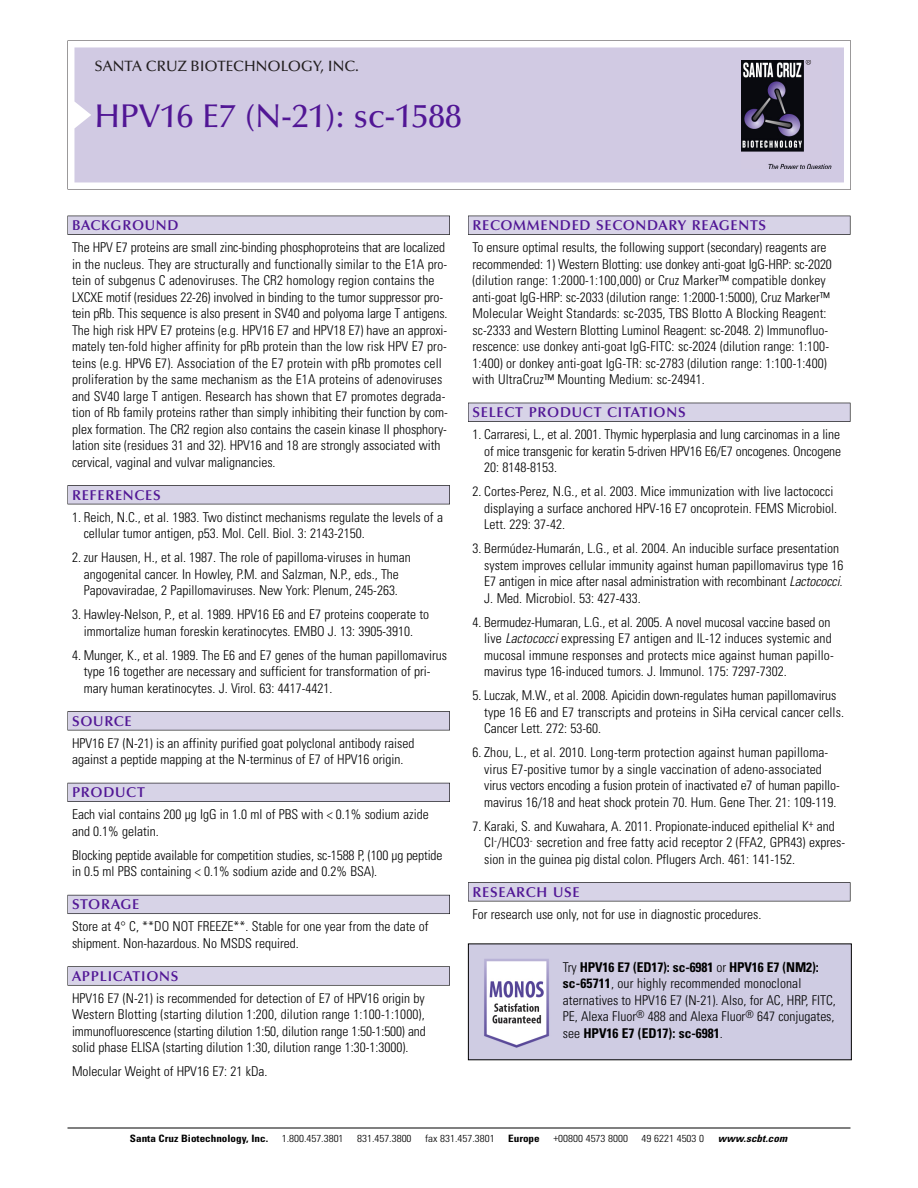
<style>
.page{position:relative;width:918px;height:1188px;background:#fff}
.page>*{position:absolute;margin:0;border:0;box-sizing:border-box;transform-origin:0 0}
.t1{font:500 33px "Optima";color:#511695}
.t2{font:500 15px "Optima";color:#231f20}
.t3{font:600 14.25px "Optima";letter-spacing:.05em;color:#511695}
.t4{font:300 condensed 13.5px/16.5px "Univers";color:#000}
.t5{font:300 condensed 10.2px "Univers";color:#000;scale:1.1 1}
.t6{font:700 condensed 10.2px "Univers";color:#000;scale:1.1 1}
.t7{font:italic 700 condensed 10.2px "Univers";letter-spacing:.005em;color:#000;scale:1.1 1}
.s1{font-style:italic}
.s2{font-weight:700}
</style>
<div class="page">
<svg style="left:68px;top:40px;width:783px;height:149px"></svg>
<div style="left:74px;top:47px;width:770px;height:135px;background:#d1cae3"></div>
<img style="left:741px;top:60px;width:90px;height:108px">
<div style="left:68px;top:216px;width:382px;height:19px;background:#525155"></div>
<div style="left:68px;top:216px;width:381px;height:18px;background:#d7d3e7"></div>
<div style="left:68px;top:485px;width:382px;height:19px;background:#525155"></div>
<div style="left:68px;top:486px;width:381px;height:18px;background:#d7d3e7"></div>
<div style="left:68px;top:711px;width:382px;height:19px;background:#545357"></div>
<div style="left:68px;top:712px;width:381px;height:18px;background:#d7d3e7"></div>
<div style="left:68px;top:783px;width:382px;height:19px;background:#54535a"></div>
<div style="left:68px;top:783px;width:381px;height:18px;background:#d7d3e7"></div>
<div style="left:68px;top:895px;width:382px;height:19px;background:#5b5a62"></div>
<div style="left:68px;top:895px;width:381px;height:18px;background:#d7d3e7"></div>
<div style="left:68px;top:966px;width:382px;height:20px;background:#626263"></div>
<div style="left:68px;top:967px;width:381px;height:18px;background:#d7d3e7"></div>
<div style="left:468px;top:216px;width:382px;height:19px;background:#525155"></div>
<div style="left:468px;top:216px;width:382px;height:18px;background:#d7d3e7"></div>
<div style="left:468px;top:403px;width:382px;height:19px;background:#515055"></div>
<div style="left:468px;top:403px;width:382px;height:18px;background:#d7d3e7"></div>
<div style="left:468px;top:882px;width:382px;height:19px;background:#545357"></div>
<div style="left:468px;top:883px;width:382px;height:18px;background:#d7d3e7"></div>
<hr style="left:68px;top:1128px;width:782px;height:1px;background:#000">
<img style="left:470px;top:946px;width:380px;height:112px">
<p class="t2" style="left:94px;top:61px;width:266px">SANTA CRUZ BIOTECHNOLOGY, INC.</p>
<h1 class="t1" style="left:94px;top:103px;width:369px">HPV16 E7 (N-21): sc-1588</h1>
<p class="t3" style="left:72px;top:219px;width:108px">BACKGROUND</p>
<p class="t4" style="left:72px;top:240px;width:377px">The HPV E7 proteins are small zinc-binding phosphoproteins that are localized in the nucleus. They are structurally and functionally similar to the E1A pro&shy;tein of subgenus C adenoviruses. The CR2 homology region contains the LXCXE motif (residues 22-26) involved in binding to the tumor suppressor pro&shy;tein pRb. This sequence is also present in SV40 and polyoma large T antigens.<br>The high risk HPV E7 proteins (e.g. HPV16 E7 and HPV18 E7) have an approxi&shy;mately ten-fold higher affinity for pRb protein than the low risk HPV E7 pro&shy;teins (e.g. HPV6 E7). Association of the E7 protein with pRb promotes cell proliferation by the same mechanism as the E1A proteins of adenoviruses and SV40 large T antigen. Research has shown that E7 promotes degrada&shy;tion of Rb family proteins rather than simply inhibiting their function by com&shy;plex formation. The CR2 region also contains the casein kinase II phosphory&shy;lation site (residues 31 and 32). HPV16 and 18 are strongly associated with cervical, vaginal and vulvar malignancies.</p>
<p class="t3" style="left:72px;top:489px;width:90px">REFERENCES</p>
<p class="t4" style="left:84px;top:510px;width:361px;text-indent:-12px">1. Reich, N.C., et al. 1983. Two distinct mechanisms regulate the levels of a cellular tumor antigen, p53. Mol. Cell. Biol. 3: 2143-2150.</p>
<p class="t4" style="left:72px;top:550px;width:340px;text-align:center">2. zur Hausen, H., et al. 1987. The role of papilloma-viruses in human angogenital cancer. In Howley, P.M. and Salzman, N.P., eds., The<br>Papovaviradae, 2 Papillomaviruses. New York: Plenum, 245-263.</p>
<p class="t4" style="left:72px;top:607px;width:359px;text-align:center">3. Hawley-Nelson, P., et al. 1989. HPV16 E6 and E7 proteins cooperate to immortalize human foreskin keratinocytes. EMBO J. 13: 3905-3910.</p>
<p class="t4" style="left:84px;top:648px;width:365px;text-indent:-12px">4. Munger, K., et al. 1989. The E6 and E7 genes of the human papillomavirus type 16 together are necessary and sufficient for transformation of pri&shy;mary human keratinocytes. J. Virol. 63: 4417-4421.</p>
<p class="t3" style="left:72px;top:715px;width:61px">SOURCE</p>
<p class="t4" style="left:72px;top:736px;width:344px">HPV16 E7 (N-21) is an affinity purified goat polyclonal antibody raised against a peptide mapping at the N-terminus of E7 of HPV16 origin.</p>
<p class="t3" style="left:72px;top:787px;width:74px">PRODUCT</p>
<p class="t4" style="left:72px;top:807px;width:358px">Each vial contains 200 µg IgG in 1.0 ml of PBS with &lt; 0.1% sodium azide and 0.1% gelatin.</p>
<p class="t4" style="left:72px;top:848px;width:372px">Blocking peptide available for competition studies, sc-1588 P, (100 µg peptide in 0.5 ml PBS containing &lt; 0.1% sodium azide and 0.2% BSA).</p>
<p class="t3" style="left:72px;top:899px;width:69px">STORAGE</p>
<p class="t4" style="left:72px;top:919px;width:358px">Store at 4° C, **DO NOT FREEZE**. Stable for one year from the date of shipment. Non-hazardous. No MSDS required.</p>
<p class="t3" style="left:72px;top:970px;width:108px">APPLICATIONS</p>
<p class="t4" style="left:72px;top:991px;width:355px;text-align:justify">HPV16 E7 (N-21) is recommended for detection of E7 of HPV16 origin by Western Blotting (starting dilution 1:200, dilution range 1:100-1:1000), immunofluorescence (starting dilution 1:50, dilution range 1:50-1:500) and solid phase ELISA (starting dilution 1:30, dilution range 1:30-1:3000).</p>
<p class="t4" style="left:72px;top:1064px;width:197px">Molecular Weight of HPV16 E7: 21 kDa.</p>
<p class="t3" style="left:473px;top:219px;width:295px">RECOMMENDED SECONDARY REAGENTS</p>
<p class="t4" style="left:473px;top:240px;width:361px">To ensure optimal results, the following support (secondary) reagents are recommended: 1) Western Blotting: use donkey anti-goat IgG-HRP: sc-2020 (dilution range: 1:2000-1:100,000) or Cruz Marker™ compatible donkey anti-goat IgG-HRP: sc-2033 (dilution range: 1:2000-1:5000), Cruz Marker™ Molecular Weight Standards: sc-2035, TBS Blotto A Blocking Reagent: sc-2333 and Western Blotting Luminol Reagent: sc-2048. 2) Immunofluo&shy;rescence: use donkey anti-goat IgG-FITC: sc-2024 (dilution range: 1:100- 1:400) or donkey anti-goat IgG-TR: sc-2783 (dilution range: 1:100-1:400) with UltraCruz™ Mounting Medium: sc-24941.</p>
<p class="t3" style="left:473px;top:407px;width:215px">SELECT PRODUCT CITATIONS</p>
<p class="t4" style="left:484px;top:427px;width:358px;text-align:justify;text-indent:-12px">1. Carraresi, L., et al. 2001. Thymic hyperplasia and lung carcinomas in a line of mice transgenic for keratin 5-driven HPV16 E6/E7 oncogenes. Oncogene 20: 8148-8153.</p>
<p class="t4" style="left:484px;top:484px;width:355px;text-indent:-12px">2. Cortes-Perez, N.G., et al. 2003. Mice immunization with live lactococci displaying a surface anchored HPV-16 E7 oncoprotein. FEMS Microbiol.<br>Lett. 229: 37-42.</p>
<p class="t4" style="left:484px;top:541px;width:361px;text-indent:-12px">3. Bermúdez-Humarán, L.G., et al. 2004. An inducible surface presentation system improves cellular immunity against human papillomavirus type 16<br>E7 antigen in mice after nasal administration with recombinant <span class="s1">Lactococci.<br></span>J. Med. Microbiol. 53: 427-433.</p>
<p class="t4" style="left:484px;top:615px;width:351px;text-indent:-12px">4. Bermudez-Humaran, L.G., et al. 2005. A novel mucosal vaccine based on live <span class="s1">Lactococci</span> expressing E7 antigen and IL-12 induces systemic and mucosal immune responses and protects mice against human papillo&shy;mavirus type 16-induced tumors. J. Immunol. 175: 7297-7302.</p>
<p class="t4" style="left:484px;top:688px;width:361px;text-indent:-12px">5. Luczak, M.W., et al. 2008. Apicidin down-regulates human papillomavirus type 16 E6 and E7 transcripts and proteins in SiHa cervical cancer cells.<br>Cancer Lett. 272: 53-60.</p>
<p class="t4" style="left:484px;top:745px;width:357px;text-indent:-12px">6. Zhou, L., et al. 2010. Long-term protection against human papilloma&shy;virus E7-positive tumor by a single vaccination of adeno-associated virus vectors encoding a fusion protein of inactivated e7 of human papillo&shy;mavirus 16/18 and heat shock protein 70. Hum. Gene Ther. 21: 109-119.</p>
<p class="t4" style="left:484px;top:819px;width:362px;text-indent:-12px">7. Karaki, S. and Kuwahara, A. 2011. Propionate-induced epithelial K<sup>+</sup> and<br>Cl<sup>-</sup>/HCO3<sup>-</sup> secretion and free fatty acid receptor 2 (FFA2, GPR43) expres&shy;sion in the guinea pig distal colon. Pflugers Arch. 461: 141-152.</p>
<p class="t3" style="left:473px;top:886px;width:109px">RESEARCH USE</p>
<p class="t4" style="left:473px;top:907px;width:290px">For research use only, not for use in diagnostic procedures.</p>
<p class="t4" style="left:563px;top:960px;width:274px">Try <span class="s2">HPV16 E7 (ED17): sc-6981</span> or <span class="s2">HPV16 E7 (NM2): sc-65711</span>, our highly recommended monoclonal aternatives to HPV16 E7 (N-21). Also, for AC, HRP, FITC, PE, Alexa Fluor<sup>®</sup> 488 and Alexa Fluor<sup>®</sup> 647 conjugates, see <span class="s2">HPV16 E7 (ED17): sc-6981</span>.</p>
<p class="t6" style="left:130px;top:1135px;width:127px">Santa Cruz Biotechnology, Inc.</p>
<p class="t5" style="left:282px;top:1135px;width:58px">1.800.457.3801</p>
<p class="t5" style="left:357px;top:1135px;width:51px">831.457.3800</p>
<p class="t5" style="left:425px;top:1135px;width:65px">fax 831.457.3801</p>
<p class="t6" style="left:508px;top:1135px;width:30px">Europe</p>
<p class="t5" style="left:553px;top:1135px;width:69px">+00800 4573 8000</p>
<p class="t5" style="left:642px;top:1135px;width:58px">49 6221 4503 0</p>
<p class="t7" style="left:718px;top:1135px;width:64px">www.scbt.com</p>
</div>
